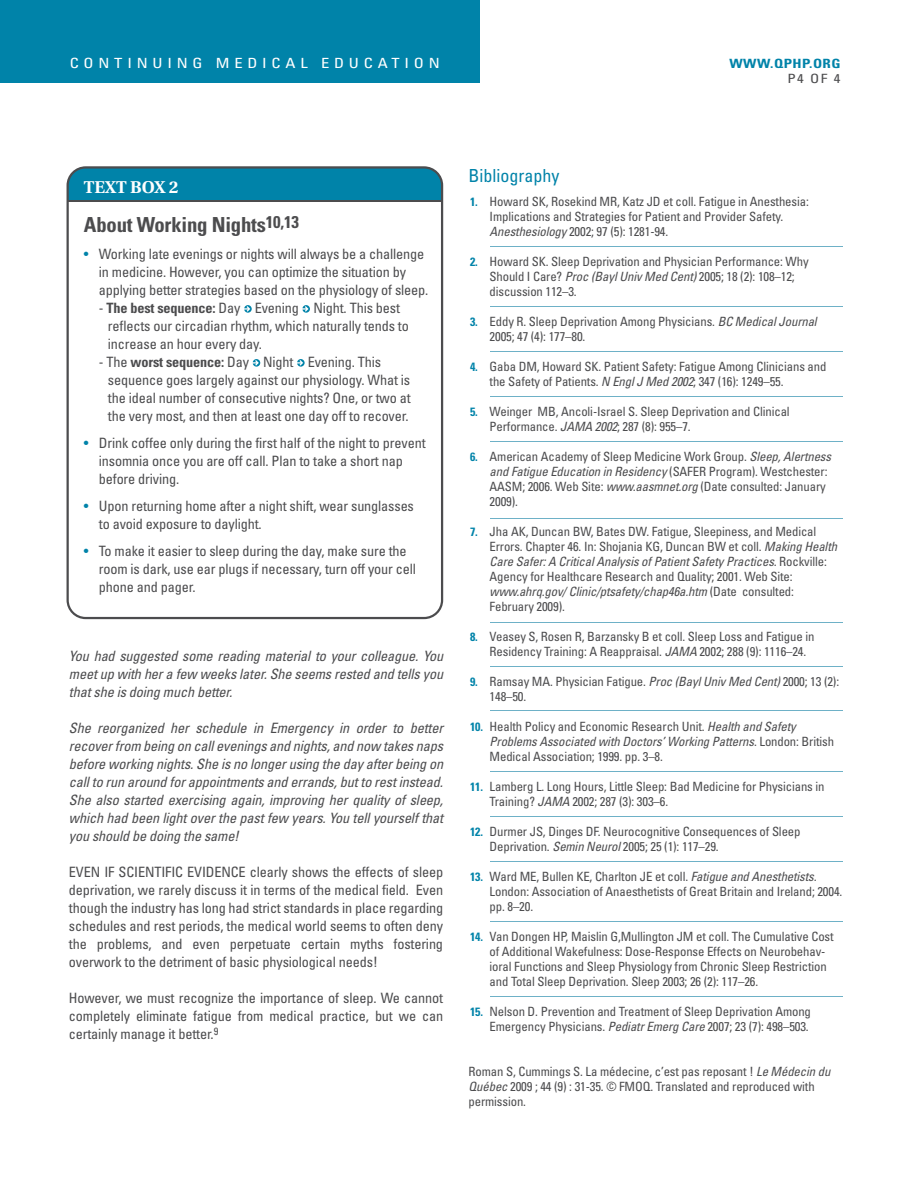
<style>
.page{position:relative;width:918px;height:1188px;background:#fff}
.page>*{position:absolute;margin:0;border:0;box-sizing:border-box;transform-origin:0 0}
.t1{font:700 condensed 20.7px "Univers";letter-spacing:-.01em;color:#4c4c4e}
.t2{font:condensed 18px "Univers";color:#0083a9}
.t3{font:700 17.1px "Utopia";color:#fff}
.t4{font:condensed 14.25px/18px "Univers";letter-spacing:-.01em;color:#4c4c4e}
.t5{font:italic condensed 14.25px/18px "Univers";letter-spacing:-.01em;color:#4c4c4e;text-align:justify}
.t6{font:condensed 14.25px "Univers";color:#0083a9}
.t7{font:condensed 14.1px "Univers";letter-spacing:.29em;color:#fff;scale:1.18 1}
.t8{font:condensed 12.75px/15px "Univers";letter-spacing:-.01em;color:#4c4c4e}
.t9{font:700 condensed 12.75px "Univers";letter-spacing:.03em;color:#0083a9;scale:1.18 1}
.t10{font:condensed 12.75px "Univers";letter-spacing:-.01em;color:#4c4c4e;scale:1.18 1}
.t11{font:700 condensed 12px "Univers";letter-spacing:-.01em;color:#0083a9}
.s1{font-weight:700}
.s2{font-style:italic}
</style>
<div class="page">
<div style="left:0;top:0;width:479px;height:83px;background:#0083a9"></div>
<svg style="left:67px;top:166px;width:376px;height:453px"></svg>
<hr style="left:68px;top:200px;width:374px;height:1px;background:#4c4c4e">
<hr style="left:490px;top:996px;width:353px;height:1px;background:#6eb1c7">
<hr style="left:490px;top:921px;width:353px;height:1px;background:#6eb1c7">
<hr style="left:490px;top:861px;width:353px;height:1px;background:#6eb1c7">
<hr style="left:490px;top:816px;width:353px;height:1px;background:#6eb1c7">
<hr style="left:490px;top:771px;width:353px;height:1px;background:#6eb1c7">
<hr style="left:490px;top:711px;width:353px;height:1px;background:#6eb1c7">
<hr style="left:490px;top:667px;width:353px;height:1px;background:#6eb1c7">
<hr style="left:490px;top:623px;width:353px;height:1px;background:#6eb1c7">
<hr style="left:490px;top:518px;width:353px;height:1px;background:#6eb1c7">
<hr style="left:490px;top:441px;width:353px;height:1px;background:#6eb1c7">
<hr style="left:490px;top:396px;width:353px;height:1px;background:#6eb1c7">
<hr style="left:490px;top:351px;width:353px;height:1px;background:#6eb1c7">
<hr style="left:490px;top:306px;width:353px;height:1px;background:#6eb1c7">
<hr style="left:490px;top:247px;width:353px;height:1px;background:#6eb1c7">
<svg style="left:244px;top:305px;width:8px;height:8px"></svg>
<svg style="left:302px;top:305px;width:8px;height:8px"></svg>
<svg style="left:253px;top:359px;width:7px;height:8px"></svg>
<svg style="left:297px;top:359px;width:8px;height:8px"></svg>
<p class="t7" style="left:70px;top:58px;width:315px">CONTINUING MEDICAL EDUCATION</p>
<p class="t9" style="left:730px;top:59px;width:96px">WWW.QPHP.ORG</p>
<p class="t10" style="left:787px;top:74px;width:47px">P4 OF 4</p>
<h3 class="t3" style="left:84px;top:180px;width:96px">TEXT BOX 2</h3>
<h1 class="t1" style="left:84px;top:217px;width:217px">About Working Nights<sup>10,13</sup></h1>
<p class="t4" style="left:99px;top:246px;width:331px">Working late evenings or nights will always be a challenge in medicine. However, you can optimize the situation by applying better strategies based on the physiology of sleep.</p>
<p class="t4" style="left:108px;top:300px;width:302px;text-indent:-9px">- <span class="s1">The best sequence:</span> Day Evening Night. This best reflects our circadian rhythm, which naturally tends to increase an hour every day.</p>
<p class="t4" style="left:108px;top:354px;width:304px;text-indent:-9px">- The <span class="s1">worst sequence:</span> Day Night Evening. This sequence goes largely against our physiology. What is the ideal number of consecutive nights? One, or two at the very most, and then at least one day off to recover.</p>
<p class="t4" style="left:99px;top:435px;width:328px">Drink coffee only during the first half of the night to prevent insomnia once you are off call. Plan to take a short nap before driving.</p>
<p class="t4" style="left:99px;top:498px;width:317px">Upon returning home after a night shift, wear sunglasses to avoid exposure to daylight.</p>
<p class="t4" style="left:99px;top:543px;width:319px">To make it easier to sleep during the day, make sure the room is dark, use ear plugs if necessary, turn off your cell phone and pager.</p>
<p class="t6" style="left:84px;top:248px;width:6px">•</p>
<p class="t6" style="left:84px;top:438px;width:6px">•</p>
<p class="t6" style="left:84px;top:501px;width:6px">•</p>
<p class="t6" style="left:84px;top:546px;width:6px">•</p>
<p class="t5" style="left:69px;top:648px;width:376px">You had suggested some reading material to your colleague. You meet up with her a few weeks later. She seems rested and tells you that she is doing much better.</p>
<p class="t5" style="left:69px;top:720px;width:376px">She reorganized her schedule in Emergency in order to better recover from being on call evenings and nights, and now takes naps before working nights. She is no longer using the day after being on call to run around for appointments and errands, but to rest instead.<br>She also started exercising again, improving her quality of sleep, which had been light over the past few years. You tell yourself that you should be doing the same!</p>
<p class="t4" style="left:69px;top:864px;width:376px;text-align:justify">EVEN IF SCIENTIFIC EVIDENCE clearly shows the effects of sleep deprivation, we rarely discuss it in terms of the medical field. Even though the industry has long had strict standards in place regarding schedules and rest periods, the medical world seems to often deny the problems, and even perpetuate certain myths fostering overwork to the detriment of basic physiological needs!</p>
<p class="t4" style="left:69px;top:990px;width:376px;text-align:justify">However, we must recognize the importance of sleep. We cannot completely eliminate fatigue from medical practice, but we can certainly manage it better.<sup>9</sup></p>
<h2 class="t2" style="left:469px;top:169px;width:92px">Bibliography</h2>
<p class="t8" style="left:490px;top:195px;width:321px">Howard SK, Rosekind MR, Katz JD et coll. Fatigue in Anesthesia:<br>Implications and Strategies for Patient and Provider Safety.<br><span class="s2">Anesthesiology</span> 2002; 97 (5): 1281-94.</p>
<p class="t8" style="left:490px;top:255px;width:321px">Howard SK. Sleep Deprivation and Physician Performance: Why<br>Should I Care? <span class="s2">Proc (Bayl Univ Med Cent)</span> 2005; 18 (2): 108–12; discussion 112–3.</p>
<p class="t8" style="left:490px;top:315px;width:329px">Eddy R. Sleep Deprivation Among Physicians. <span class="s2">BC Medical Journal<br></span>2005; 47 (4): 177–80.</p>
<p class="t8" style="left:490px;top:360px;width:338px">Gaba DM, Howard SK. Patient Safety: Fatigue Among Clinicians and the Safety of Patients. <span class="s2">N Engl J Med 2002</span>; 347 (16): 1249–55.</p>
<p class="t8" style="left:490px;top:405px;width:302px">Weinger MB, Ancoli-Israel S. Sleep Deprivation and Clinical<br>Performance. <span class="s2">JAMA 2002</span>; 287 (8): 955–7.</p>
<p class="t8" style="left:490px;top:450px;width:343px">American Academy of Sleep Medicine Work Group. <span class="s2">Sleep, Alertness and Fatigue Education in Residency</span> (SAFER Program). Westchester:<br>AASM; 2006. Web Site: <span class="s2">www.aasmnet.org</span> (Date consulted: January 2009).</p>
<p class="t8" style="left:490px;top:525px;width:349px">Jha AK, Duncan BW, Bates DW. Fatigue, Sleepiness, and Medical Errors. Chapter 46. In: Shojania KG, Duncan BW et coll. <span class="s2">Making Health Care Safer: A Critical Analysis of Patient Safety Practices.</span> Rockville:<br>Agency for Healthcare Research and Quality; 2001. Web Site: <span class="s2">www.ahrq.gov/ Clinic/ptsafety/chap46a.htm</span> (Date consulted:<br>February 2009).</p>
<p class="t8" style="left:490px;top:630px;width:326px">Veasey S, Rosen R, Barzansky B et coll. Sleep Loss and Fatigue in<br>Residency Training: A Reappraisal. <span class="s2">JAMA</span> 2002; 288 (9): 1116–24.</p>
<p class="t8" style="left:490px;top:675px;width:351px">Ramsay MA. Physician Fatigue. <span class="s2">Proc (Bayl Univ Med Cent)</span> 2000; 13 (2):<br>148–50.</p>
<p class="t8" style="left:490px;top:720px;width:346px">Health Policy and Economic Research Unit. <span class="s2">Health and Safety<br>Problems Associated with Doctors’ Working Patterns</span>. London: British<br>Medical Association; 1999. pp. 3–8.</p>
<p class="t8" style="left:490px;top:780px;width:337px">Lamberg L. Long Hours, Little Sleep: Bad Medicine for Physicians in<br>Training? <span class="s2">JAMA</span> 2002; 287 (3): 303–6.</p>
<p class="t8" style="left:490px;top:825px;width:312px">Durmer JS, Dinges DF. Neurocognitive Consequences of Sleep<br>Deprivation. <span class="s2">Semin Neurol</span> 2005; 25 (1): 117–29.</p>
<p class="t8" style="left:490px;top:870px;width:354px">Ward ME, Bullen KE, Charlton JE et coll. <span class="s2">Fatigue and Anesthetists.<br></span>London: Association of Anaesthetists of Great Britain and Ireland; 2004. pp. 8–20.</p>
<p class="t8" style="left:490px;top:930px;width:346px">Van Dongen HP, Maislin G,Mullington JM et coll. The Cumulative Cost of Additional Wakefulness: Dose-Response Effects on Neurobehav&shy;ioral Functions and Sleep Physiology from Chronic Sleep Restriction and Total Sleep Deprivation. Sleep 2003; 26 (2): 117–26.</p>
<p class="t8" style="left:490px;top:1005px;width:323px">Nelson D. Prevention and Treatment of Sleep Deprivation Among<br>Emergency Physicians. <span class="s2">Pediatr Emerg Care</span> 2007; 23 (7): 498–503.</p>
<p class="t8" style="left:469px;top:1065px;width:363px">Roman S, Cummings S. La médecine, c’est pas reposant ! <span class="s2">Le Médecin du<br>Québec</span> 2009 ; 44 (9) : 31-35. © FMOQ. Translated and reproduced with permission.</p>
<p class="t11" style="left:470px;top:197px;width:9px">1.</p>
<p class="t11" style="left:470px;top:257px;width:9px">2.</p>
<p class="t11" style="left:470px;top:317px;width:9px">3.</p>
<p class="t11" style="left:470px;top:362px;width:9px">4.</p>
<p class="t11" style="left:470px;top:407px;width:9px">5.</p>
<p class="t11" style="left:470px;top:452px;width:9px">6.</p>
<p class="t11" style="left:470px;top:527px;width:9px">7.</p>
<p class="t11" style="left:470px;top:632px;width:9px">8.</p>
<p class="t11" style="left:470px;top:677px;width:9px">9.</p>
<p class="t11" style="left:470px;top:722px;width:15px">10.</p>
<p class="t11" style="left:470px;top:782px;width:15px">11.</p>
<p class="t11" style="left:470px;top:827px;width:15px">12.</p>
<p class="t11" style="left:470px;top:872px;width:15px">13.</p>
<p class="t11" style="left:470px;top:932px;width:15px">14.</p>
<p class="t11" style="left:470px;top:1007px;width:15px">15.</p>
</div>
